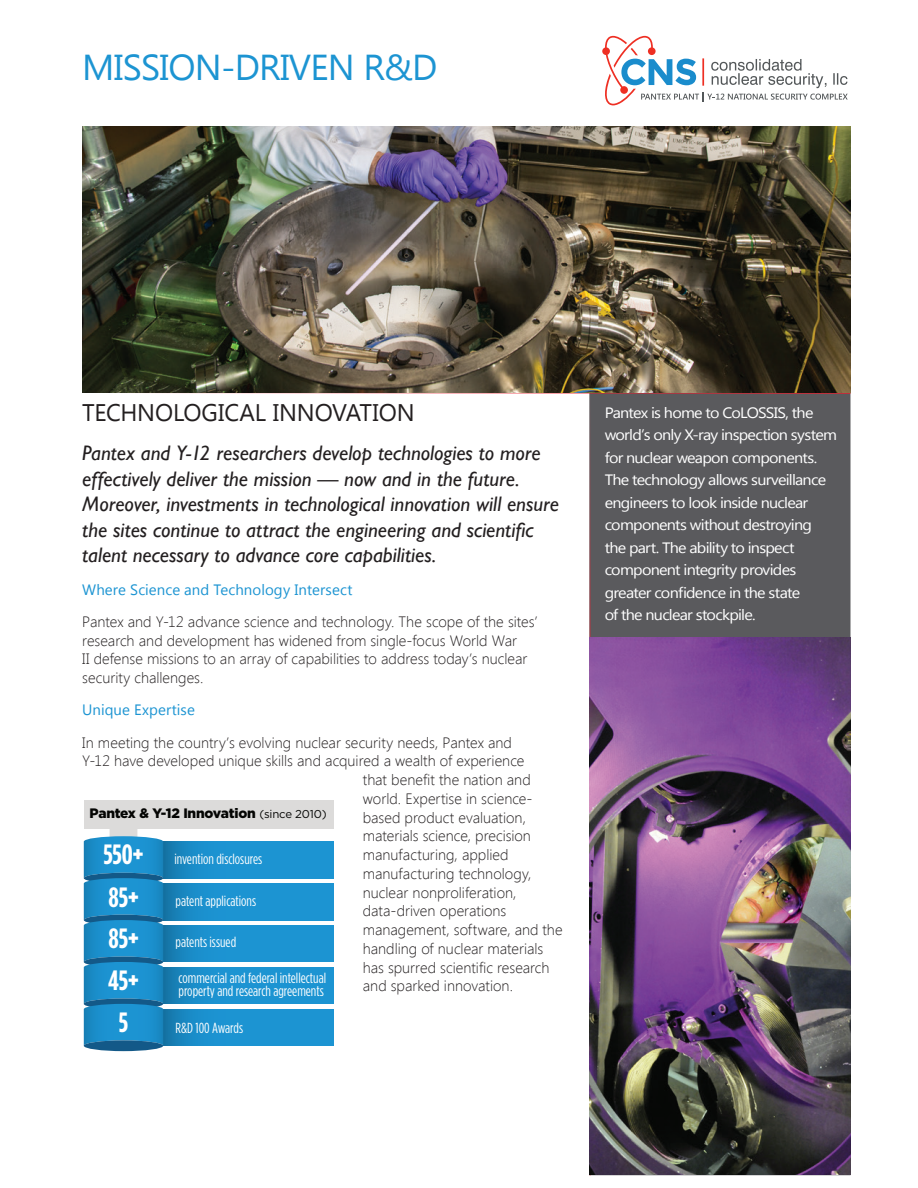
<style>
.page{position:relative;width:918px;height:1188px;background:#fff}
.page>*{position:absolute;margin:0;border:0;box-sizing:border-box;transform-origin:0 0}
.t1{font:36px "Segoe UI";letter-spacing:-.02em;color:#1c94d2}
.t2{font:700 27.9px "Gotham Condensed";color:#fff}
.t3{font:24px "Segoe UI";letter-spacing:-.005em;color:#231f20}
.t4{font:italic 21px/25.5px "Gill Sans";color:#231f20}
.t5{font:300 15px/18.8px "Segoe UI";color:#231f20}
.t6{font:15px/22.5px "Segoe UI";letter-spacing:-.045em;color:#fff;scale:1.08 1}
.t7{font:15px "Segoe UI";letter-spacing:.005em;color:#1c94d2}
.t8{font:14.55px/13.4px "Gotham Condensed";color:#fff}
.t9{font:900 13.65px "Gotham";letter-spacing:-.015em;color:#040503}
.s1{font-weight:400;font-size:11.4px}
.s2{font-weight:700;font-size:27.9px}
</style>
<div class="page">
<svg style="left:602px;top:36px;width:246px;height:69px"></svg>
<div style="left:589px;top:392px;width:261px;height:783px;background:#5a5a5d;border:2px solid #5a5a5d"></div>
<hr style="left:589px;top:393px;width:2px;height:782px;background:#ee1b2c">
<hr style="left:108px;top:392px;width:742px;height:2px;background:#ee1b2c">
<img style="left:82px;top:126px;width:768px;height:266px">
<svg style="left:163px;top:967px;width:170px;height:37px;background:#1b8fcc"></svg>
<svg style="left:163px;top:1009px;width:170px;height:37px;background:#1b8fcc"></svg>
<svg style="left:163px;top:925px;width:170px;height:37px;background:#1b8fcc"></svg>
<svg style="left:163px;top:884px;width:170px;height:36px;background:#1b8fcc"></svg>
<svg style="left:163px;top:842px;width:170px;height:36px;background:#1b8fcc"></svg>
<div style="left:84px;top:800px;width:249px;height:29px;background:#dcdbda"></div>
<svg style="left:84px;top:829px;width:79px;height:216px;background:#248fc7"></svg>
<div style="left:84px;top:1040px;width:79px;height:11px;background:#135988;border-radius:50%"></div>
<img style="left:589px;top:637px;width:261px;height:537px">
<h1 class="t1" style="left:82px;top:42px;width:357px">MISSION-DRIVEN R&amp;D</h1>
<h3 class="t3" style="left:82px;top:396px;width:334px">TECHNOLOGICAL INNOVATION</h3>
<p class="t4" style="left:82px;top:441px;width:478px">Pantex and Y-12 researchers develop technologies to more effectively deliver the mission — now and in the future.<br>Moreover, investments in technological innovation will ensure the sites continue to attract the engineering and scientific talent necessary to advance core capabilities.</p>
<p class="t7" style="left:82px;top:579px;width:272px">Where Science and Technology Intersect</p>
<p class="t5" style="left:82px;top:612px;width:457px">Pantex and Y-12 advance science and technology. The scope of the sites’ research and development has widened from single-focus World War<br>II defense missions to an array of capabilities to address today’s nuclear security challenges.</p>
<p class="t7" style="left:82px;top:700px;width:114px">Unique Expertise</p>
<p class="t5" style="left:82px;top:732px;width:431px">In meeting the country’s evolving nuclear security needs, Pantex and</p>
<p class="t5" style="left:82px;top:751px;width:444px">Y-12 have developed unique skills and acquired a wealth of experience</p>
<p class="t5" style="left:363px;top:770px;width:169px">that benefit the nation and</p>
<p class="t5" style="left:363px;top:789px;width:171px">world. Expertise in science-</p>
<p class="t5" style="left:363px;top:807px;width:165px">based product evaluation,</p>
<p class="t5" style="left:363px;top:826px;width:170px">materials science, precision</p>
<p class="t5" style="left:363px;top:845px;width:147px">manufacturing, applied</p>
<p class="t5" style="left:363px;top:864px;width:170px">manufacturing technology,</p>
<p class="t5" style="left:363px;top:882px;width:155px">nuclear nonproliferation,</p>
<p class="t5" style="left:363px;top:901px;width:145px">data-driven operations</p>
<p class="t5" style="left:363px;top:920px;width:201px">management, software, and the</p>
<p class="t5" style="left:363px;top:939px;width:182px">handling of nuclear materials</p>
<p class="t5" style="left:363px;top:957px;width:188px">has spurred scientific research</p>
<p class="t5" style="left:363px;top:976px;width:152px">and sparked innovation.</p>
<p class="t9" style="left:90px;top:804px;width:239px">Pantex &amp; Y-12 Innovation <span class="s1">(since 2010)</span></p>
<p class="t8" style="left:103px;top:852px;width:160px"><span class="s2">550+</span> invention disclosures</p>
<h2 class="t2" style="left:108px;top:881px;width:32px">85+</h2>
<p class="t8" style="left:176px;top:894px;width:82px">patent applications</p>
<h2 class="t2" style="left:108px;top:922px;width:32px">85+</h2>
<p class="t8" style="left:176px;top:935px;width:62px">patents issued</p>
<h2 class="t2" style="left:108px;top:964px;width:32px">45+</h2>
<p class="t8" style="left:179px;top:971px;width:149px">commercial and federal intellectual property and research agreements</p>
<h2 class="t2" style="left:119px;top:1005px;width:11px">5</h2>
<p class="t8" style="left:176px;top:1021px;width:69px">R&amp;D 100 Awards</p>
<p class="t6" style="left:605px;top:401px;width:217px">Pantex is home to CoLOSSIS, the world’s only X-ray inspection system for nuclear weapon components.<br>The technology allows surveillance engineers to look inside nuclear components without destroying the part. The ability to inspect component integrity provides greater confidence in the state<br>of the nuclear stockpile.</p>
</div>
